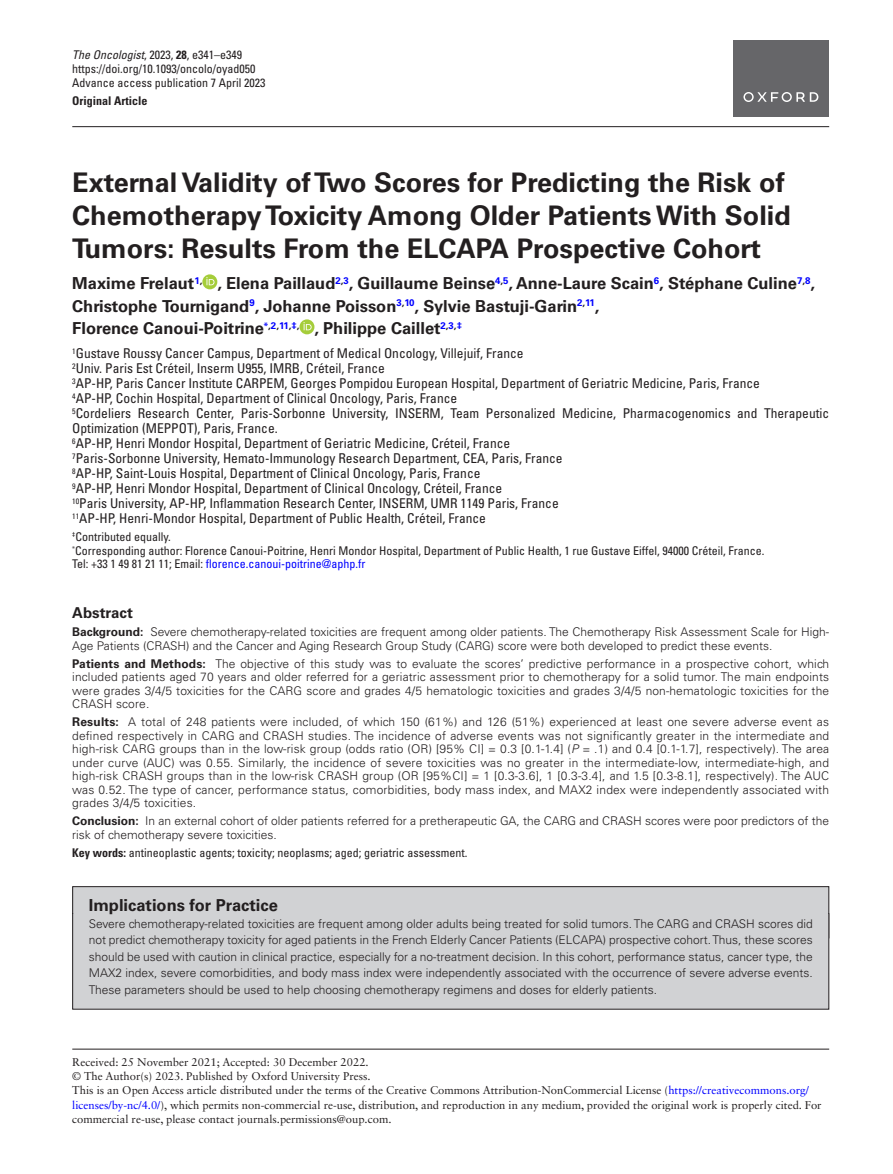
<style>
.page{position:relative;width:893px;height:1174px;background:#fff}
.page>*{position:absolute;margin:0;border:0;box-sizing:border-box;transform-origin:0 0}
.t1{font:700 27px/33px "Univers LT Std";color:#231f20}
.t2{font:700 16.5px/22.5px "Univers LT Std";color:#231f20}
.t3{font:700 15px "Univers LT Std";color:#231f20}
.t4{font:condensed 13.5px/15px "Univers LT Std";color:#231f20}
.t5{font:300 12px/13.5px "Univers LT Std";color:#231f20;text-align:justify}
.t6{font:condensed 12px/14.2px "Univers LT Std";color:#231f20}
.t7{font:700 condensed 12px "Univers LT Std";color:#231f20}
.t8{font:11.25px/14.2px "Sabon LT Std";color:#231f20}
.s1{font-style:italic}
.s2{font-weight:700}
.s3{color:#00f}
</style>
<div class="page">
<hr style="left:72px;top:126px;width:757px;height:1px;background:#231f20">
<div style="left:733px;top:40px;width:96px;height:76px;background:#666669"></div>
<svg style="left:743px;top:92px;width:75px;height:10px"></svg>
<div style="left:72px;top:886px;width:757px;height:49px;background:#d1d2d4"></div>
<div style="left:72px;top:886px;width:757px;height:52px;border:1px solid #231f20"></div>
<div style="left:72px;top:914px;width:757px;height:95px;background:#d1d2d4"></div>
<svg style="left:202px;top:274px;width:15px;height:15px"></svg>
<svg style="left:206px;top:277px;width:8px;height:8px"></svg>
<svg style="left:299px;top:319px;width:15px;height:15px"></svg>
<svg style="left:303px;top:322px;width:9px;height:8px"></svg>
<hr style="left:72px;top:1048px;width:757px;height:1px;background:#231f20">
<p class="t6" style="left:72px;top:47px;width:195px"><span class="s1">The Oncologist</span>, 2023, <span class="s2">28</span>, e341–e349 https://doi.org/10.1093/oncolo/oyad050<br>Advance access publication 7 April 2023</p>
<p class="t7" style="left:72px;top:93px;width:77px">Original Article</p>
<h1 class="t1" style="left:72px;top:166px;width:720px">External Validity of Two Scores for Predicting the Risk of<br>Chemotherapy Toxicity Among Older Patients With Solid<br>Tumors: Results From the ELCAPA Prospective Cohort</h1>
<p class="t2" style="left:72px;top:272px;width:744px">Maxime Frelaut<sup>1</sup><sup>,</sup> , Elena Paillaud<sup>2</sup><sup>,</sup><sup>3</sup>, Guillaume Beinse<sup>4</sup><sup>,</sup><sup>5</sup>, Anne-Laure Scain<sup>6</sup>, Stéphane Culine<sup>7</sup><sup>,</sup><sup>8</sup>,<br>Christophe Tournigand<sup>9</sup>, Johanne Poisson<sup>3</sup><sup>,</sup><sup>10</sup>, Sylvie Bastuji-Garin<sup>2</sup><sup>,</sup><sup>11</sup>,<br>Florence Canoui-Poitrine<sup>*</sup><sup>,</sup><sup>2</sup><sup>,</sup><sup>11</sup><sup>,</sup><sup>‡</sup><sup>,</sup> , Philippe Caillet<sup>2</sup><sup>,</sup><sup>3</sup><sup>,</sup><sup>‡</sup></p>
<p class="t4" style="left:72px;top:346px;width:758px"><sup>1</sup>Gustave Roussy Cancer Campus, Department of Medical Oncology, Villejuif, France<br><sup>2</sup>Univ. Paris Est Créteil, Inserm U955, IMRB, Créteil, France<br><sup>3</sup>AP-HP, Paris Cancer Institute CARPEM, Georges Pompidou European Hospital, Department of Geriatric Medicine, Paris, France<br><sup>4</sup>AP-HP, Cochin Hospital, Department of Clinical Oncology, Paris, France<br><sup>5</sup>Cordeliers Research Center, Paris-Sorbonne University, INSERM, Team Personalized Medicine, Pharmacogenomics and Therapeutic Optimization (MEPPOT), Paris, France.<br><sup>6</sup>AP-HP, Henri Mondor Hospital, Department of Geriatric Medicine, Créteil, France<br><sup>7</sup>Paris-Sorbonne University, Hemato-Immunology Research Department, CEA, Paris, France<br><sup>8</sup>AP-HP, Saint-Louis Hospital, Department of Clinical Oncology, Paris, France<br><sup>9</sup>AP-HP, Henri Mondor Hospital, Department of Clinical Oncology, Créteil, France<br><sup>10</sup>Paris University, AP-HP, Inflammation Research Center, INSERM, UMR 1149 Paris, France<br><sup>11</sup>AP-HP, Henri-Mondor Hospital, Department of Public Health, Créteil, France</p>
<p class="t6" style="left:72px;top:530px;width:694px;line-height:13.5px"><sup>‡</sup>Contributed equally.<br><sup>*</sup>Corresponding author: Florence Canoui-Poitrine, Henri Mondor Hospital, Department of Public Health, 1 rue Gustave Eiffel, 94000 Créteil, France.<br>Tel: +33 1 49 81 21 11; Email: <span class="s3">florence.canoui-poitrine@aphp.fr</span></p>
<p class="t3" style="left:72px;top:604px;width:62px">Abstract</p>
<p class="t5" style="left:72px;top:625px;width:758px"><span class="s2">Background:</span> Severe chemotherapy-related toxicities are frequent among older patients. The Chemotherapy Risk Assessment Scale for High-<br>Age Patients (CRASH) and the Cancer and Aging Research Group Study (CARG) score were both developed to predict these events.</p>
<p class="t5" style="left:72px;top:656px;width:758px"><span class="s2">Patients and Methods:</span> The objective of this study was to evaluate the scores’ predictive performance in a prospective cohort, which included patients aged 70 years and older referred for a geriatric assessment prior to chemotherapy for a solid tumor. The main endpoints were grades 3/4/5 toxicities for the CARG score and grades 4/5 hematologic toxicities and grades 3/4/5 non-hematologic toxicities for the CRASH score.</p>
<p class="t5" style="left:72px;top:715px;width:758px"><span class="s2">Results:</span> A total of 248 patients were included, of which 150 (61%) and 126 (51%) experienced at least one severe adverse event as defined respectively in CARG and CRASH studies. The incidence of adverse events was not significantly greater in the intermediate and high-risk CARG groups than in the low-risk group (odds ratio (OR) [95% CI] = 0.3 [0.1-1.4] (<span class="s1">P</span> = .1) and 0.4 [0.1-1.7], respectively). The area under curve (AUC) was 0.55. Similarly, the incidence of severe toxicities was no greater in the intermediate-low, intermediate-high, and high-risk CRASH groups than in the low-risk CRASH group (OR [95%CI] = 1 [0.3-3.6], 1 [0.3-3.4], and 1.5 [0.3-8.1], respectively). The AUC was 0.52. The type of cancer, performance status, comorbidities, body mass index, and MAX2 index were independently associated with grades 3/4/5 toxicities.</p>
<p class="t5" style="left:72px;top:814px;width:758px"><span class="s2">Conclusion:</span> In an external cohort of older patients referred for a pretherapeutic GA, the CARG and CRASH scores were poor predictors of the risk of chemotherapy severe toxicities.</p>
<p class="t6" style="left:72px;top:845px;width:397px"><span class="s2">Key words:</span> antineoplastic agents; toxicity; neoplasms; aged; geriatric assessment.</p>
<h2 class="t2" style="left:89px;top:894px;width:191px">Implications for Practice</h2>
<p class="t5" style="left:89px;top:915px;width:725px;line-height:16.5px">Severe chemotherapy-related toxicities are frequent among older adults being treated for solid tumors. The CARG and CRASH scores did not predict chemotherapy toxicity for aged patients in the French Elderly Cancer Patients (ELCAPA) prospective cohort. Thus, these scores should be used with caution in clinical practice, especially for a no-treatment decision. In this cohort, performance status, cancer type, the MAX2 index, severe comorbidities, and body mass index were independently associated with the occurrence of severe adverse events.<br>These parameters should be used to help choosing chemotherapy regimens and doses for elderly patients.</p>
<p class="t8" style="left:72px;top:1054px;width:751px">Received: 25 November 2021; Accepted: 30 December 2022.<br>© The Author(s) 2023. Published by Oxford University Press.<br>This is an Open Access article distributed under the terms of the Creative Commons Attribution-NonCommercial License (<span class="s3">https://creativecommons.org/ licenses/by-nc/4.0/</span>), which permits non-commercial re-use, distribution, and reproduction in any medium, provided the original work is properly cited. For commercial re-use, please contact journals.permissions@oup.com.</p>
</div>
